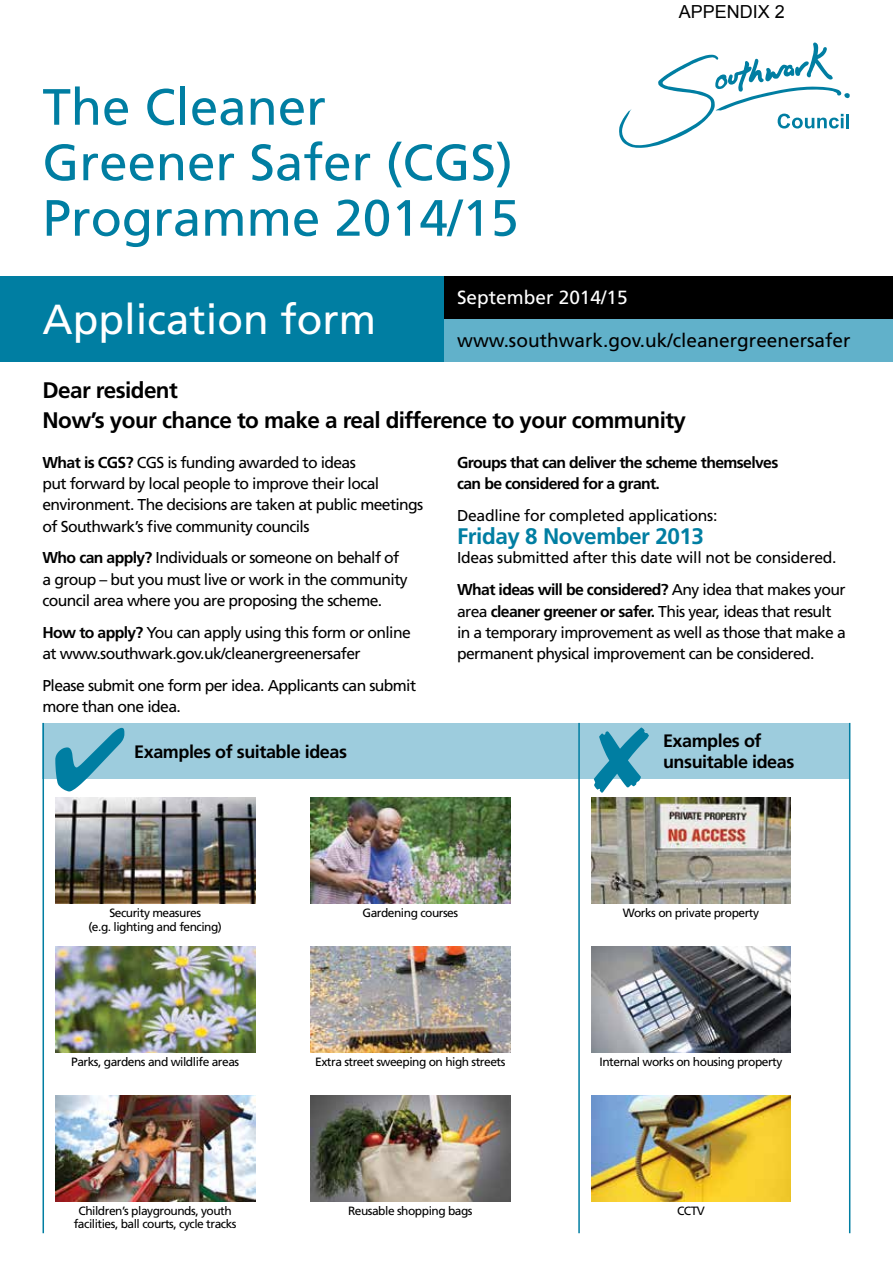
<style>
.page{position:relative;width:893px;height:1263px;background:#fff}
.page>*{position:absolute;margin:0;border:0;box-sizing:border-box;transform-origin:0 0}
.t1{font:51px/55.5px "Frutiger";color:#007ea2}
.t2{font:42px "Frutiger";color:#fff}
.t3{font:700 22.5px/30px "Frutiger";letter-spacing:-.025em;color:#000}
.t4{font:700 22.5px "Frutiger";letter-spacing:-.02em;color:#007ea2}
.t5{font:19.05px "Frutiger";color:#000}
.t6{font:19.05px "Frutiger";color:#fff}
.t7{font:700 18px/21px "Frutiger";letter-spacing:-.025em;color:#000}
.t8{font:18px "Arial";color:#000}
.t9{font:15.75px/21.3px "Frutiger";letter-spacing:-.04em;color:#000}
.t10{font:15.75px/32px "Frutiger";letter-spacing:-.02em;color:#000}
.t11{font:700 15.75px/21.3px "Frutiger";letter-spacing:-.04em;color:#000}
.t12{font:12px/13.5px "Frutiger";letter-spacing:-.04em;color:#000;text-align:center}
.s1{font-weight:700}
.s2{color:#007ea2}
</style>
<div class="page">
<div style="left:0;top:276px;width:444px;height:85px;background:#007ea2"></div>
<div style="left:444px;top:319px;width:449px;height:42px;background:#61b1ca"></div>
<div style="left:444px;top:276px;width:449px;height:43px;background:#000"></div>
<svg style="left:619px;top:42px;width:231px;height:106px"></svg>
<hr style="left:846px;top:114px;width:3px;height:14px;background:#007ea2">
<div style="left:43px;top:723px;width:807px;height:55px;background:#9dccdd"></div>
<img style="left:55px;top:797px;width:200px;height:107px">
<img style="left:310px;top:797px;width:200px;height:107px">
<img style="left:591px;top:797px;width:200px;height:107px">
<img style="left:591px;top:946px;width:200px;height:106px">
<img style="left:591px;top:1095px;width:200px;height:106px">
<img style="left:310px;top:946px;width:200px;height:106px">
<img style="left:310px;top:1095px;width:200px;height:106px">
<img style="left:55px;top:946px;width:200px;height:106px">
<img style="left:55px;top:1095px;width:200px;height:106px">
<hr style="left:578px;top:723px;width:2px;height:510px;background:#007ea2">
<hr style="left:43px;top:723px;width:1px;height:510px;background:#007ea2">
<hr style="left:849px;top:723px;width:1px;height:510px;background:#007ea2">
<svg style="left:594px;top:778px;width:55px;height:1px"></svg>
<h1 class="t1" style="left:43px;top:79px;width:478px">The Cleaner<br>Greener Safer (CGS)<br>Programme 2014/15</h1>
<p class="t8" style="left:679px;top:0;width:108px">APPENDIX 2</p>
<h2 class="t2" style="left:43px;top:294px;width:335px">Application form</h2>
<p class="t6" style="left:457px;top:286px;width:172px">September 2014/15</p>
<p class="t5" style="left:457px;top:329px;width:395px">www.southwark.gov.uk/cleanergreenersafer</p>
<h3 class="t3" style="left:43px;top:375px;width:645px">Dear resident<br>Now’s your chance to make a real difference to your community</h3>
<p class="t9" style="left:43px;top:451px;width:382px"><span class="s1">What is CGS?</span> CGS is funding awarded to ideas<br>put forward by local people to improve their local environment. The decisions are taken at public meetings of Southwark’s five community councils</p>
<p class="t9" style="left:43px;top:547px;width:367px"><span class="s1">Who can apply?</span> Individuals or someone on behalf of a group – but you must live or work in the community council area where you are proposing the scheme.</p>
<p class="t9" style="left:43px;top:622px;width:370px"><span class="s1">How to apply?</span> You can apply using this form or online at www.southwark.gov.uk/cleanergreenersafer</p>
<p class="t9" style="left:43px;top:675px;width:375px">Please submit one form per idea. Applicants can submit more than one idea.</p>
<p class="t7" style="left:52px;top:741px;width:296px"><span class="s2">✔</span> Examples of suitable ideas</p>
<p class="t11" style="left:457px;top:451px;width:323px">Groups that can deliver the scheme themselves can be considered for a grant.</p>
<p class="t10" style="left:457px;top:499px;width:262px">Deadline for completed applications:</p>
<h3 class="t4" style="left:457px;top:523px;width:248px">Friday 8 November 2013</h3>
<p class="t10" style="left:457px;top:542px;width:390px">Ideas submitted after this date will not be considered.<br><span class="s1">What ideas will be considered?</span> Any idea that makes your</p>
<p class="t9" style="left:457px;top:600px;width:390px">area <span class="s1">cleaner greener or safer.</span> This year, ideas that result in a temporary improvement as well as those that make a permanent physical improvement can be considered.</p>
<p class="t7" style="left:663px;top:730px;width:133px">Examples of unsuitable ideas</p>
<p class="t12" style="left:88px;top:906px;width:135px">Security measures<br>(e.g. lighting and fencing)</p>
<p class="t12" style="left:362px;top:906px;width:97px">Gardening courses</p>
<p class="t12" style="left:623px;top:906px;width:138px">Works on private property</p>
<p class="t12" style="left:71px;top:1055px;width:170px">Parks, gardens and wildlife areas</p>
<p class="t12" style="left:74px;top:1204px;width:164px">Children’s playgrounds, youth facilities, ball courts, cycle tracks</p>
<p class="t12" style="left:315px;top:1055px;width:192px">Extra street sweeping on high streets</p>
<p class="t12" style="left:348px;top:1204px;width:126px">Reusable shopping bags</p>
<p class="t12" style="left:600px;top:1055px;width:184px">Internal works on housing property</p>
<p class="t12" style="left:677px;top:1204px;width:29px">CCTV</p>
</div>
